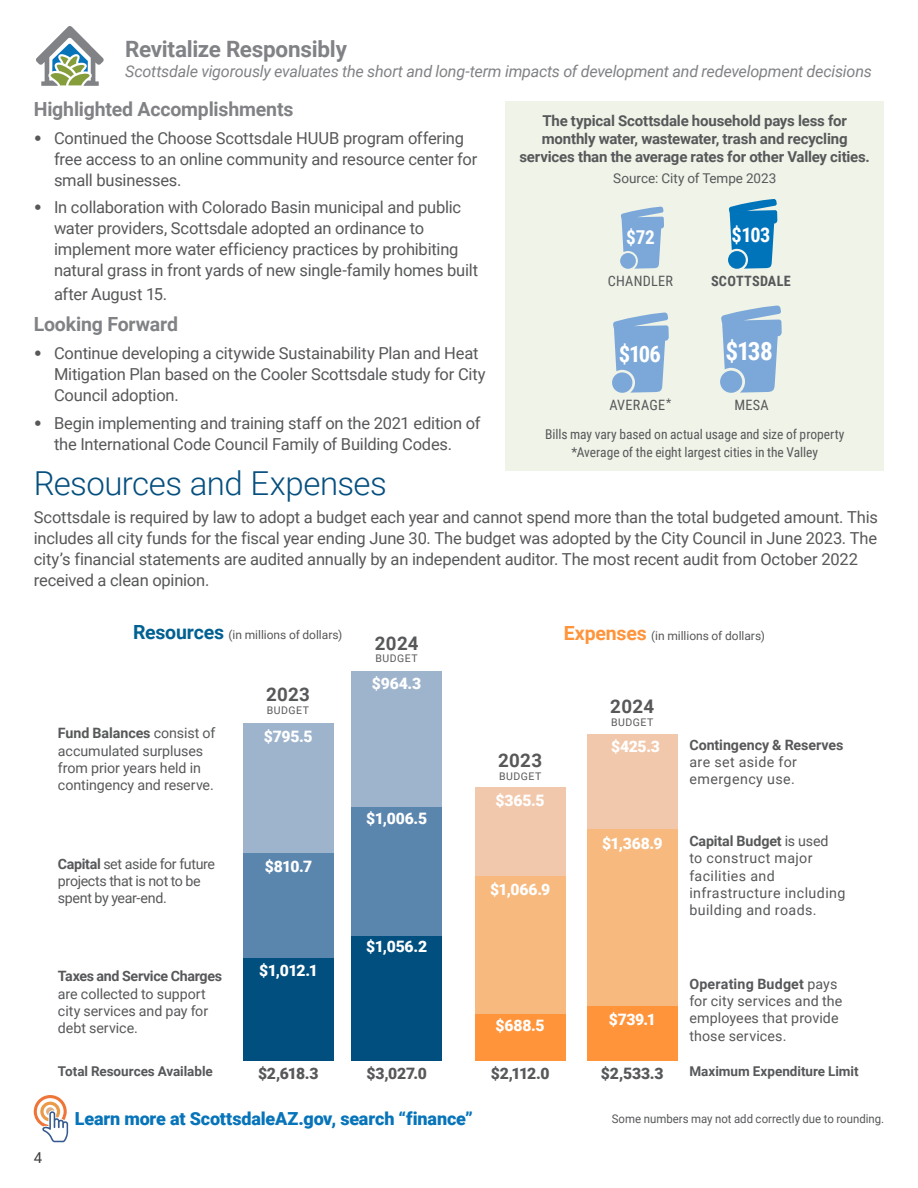
<style>
.page{position:relative;width:918px;height:1188px;background:#fff}
.page>*{position:absolute;margin:0;border:0;box-sizing:border-box;transform-origin:0 0}
.Headline_Spacing{font:300 33px "Roboto";letter-spacing:-.02em;color:#054f7e}
.t1{font:700 25.2px "Roboto Condensed";color:#fff}
.t2{font:700 22.65px "Roboto Condensed";color:#fff}
.Strategic_Goal_Subhead_Spacing{font:700 22.5px "Roboto";letter-spacing:-.01em;color:#808285}
.t3{font:700 20.25px "Roboto Condensed";color:#fff}
.Subheadline_Spacing{font:700 19.5px "Roboto";letter-spacing:-.01em;color:#808285}
.t4{font:700 19.2px "Roboto Condensed";color:#fff}
.t5{font:700 18.75px "Roboto";letter-spacing:.015em;color:#57585a}
.Copy_Paragraph{font:900 18px "Roboto";letter-spacing:-.01em;color:#0774ba}
.Copy_Paragraph-2{font:16.5px/21px "Roboto";letter-spacing:-.015em;color:#57585a}
.Copy_Paragraph_Balanced{font:italic 16.2px "Roboto";letter-spacing:-.015em;color:#808285}
.t6{font:900 15.75px "Roboto";letter-spacing:-.015em;color:#fff}
.t7{font:900 15.75px "Roboto";letter-spacing:-.04em;color:#57585a}
.DemographicsHeaders{font:700 15px/18px "Roboto";letter-spacing:-.015em;color:#57585a;text-align:center}
.Page_Left{font:15px "Roboto";color:#3e3e3f}
.t8{font:14.25px/17.1px "Roboto";color:#57585a}
.t9{font:14.25px/17.1px "Roboto";letter-spacing:.03em;color:#57585a}
.t10{font:14.25px/17.1px "Roboto";letter-spacing:-.03em;color:#57585a}
.t11{font:14.25px "Roboto Condensed";letter-spacing:.015em;color:#57585a}
.t12{font:700 14.25px "Roboto Condensed";letter-spacing:.015em;color:#57585a}
.DemographicsHeaders-2{font:13.5px "Roboto Condensed";letter-spacing:-.005em;color:#57585a}
.t13{font:700 13.5px "Roboto";letter-spacing:-.005em;color:#57585a}
.DemographicsHeaders-3{font:13.5px "Roboto";color:#57585a}
.t14{font:12px "Roboto";color:#57585a}
.t15{font:12px "Roboto";color:#57585a;scale:.95 1}
.t16{font:10.5px "Roboto";letter-spacing:.05em;color:#57585a}
.s1{font-family:"Archivo";font-weight:900}
.s2{font-weight:700;font-size:19.5px;color:#006192}
.s3{font-weight:700;font-size:19.5px;color:#ff943b}
.s4{font-weight:700}
</style>
<div class="page">
<div style="left:587px;top:734px;width:90px;height:95px;background:#f2c8ac"></div>
<div style="left:587px;top:830px;width:90px;height:176px;background:#f7b97e"></div>
<div style="left:587px;top:1006px;width:90px;height:55px;background:#ff943b"></div>
<div style="left:475px;top:788px;width:90px;height:88px;background:#f2c8ac"></div>
<div style="left:475px;top:876px;width:90px;height:137px;background:#f7b97e"></div>
<div style="left:475px;top:1014px;width:90px;height:47px;background:#ff943b"></div>
<div style="left:352px;top:671px;width:90px;height:136px;background:#9eb4cd"></div>
<div style="left:352px;top:807px;width:90px;height:129px;background:#5a85ad"></div>
<div style="left:352px;top:937px;width:90px;height:124px;background:#004f7e"></div>
<div style="left:243px;top:723px;width:90px;height:131px;background:#9eb4cd"></div>
<div style="left:243px;top:854px;width:90px;height:104px;background:#5a85ad"></div>
<div style="left:243px;top:958px;width:90px;height:103px;background:#004f7e"></div>
<svg style="left:34px;top:1095px;width:34px;height:47px"></svg>
<svg style="left:36px;top:26px;width:68px;height:60px"></svg>
<div style="left:505px;top:101px;width:379px;height:370px;background:#f0f3e8"></div>
<svg style="left:621px;top:207px;width:43px;height:62px;background:#90b5db"></svg>
<svg style="left:729px;top:199px;width:48px;height:70px;background:#2c8bc2"></svg>
<svg style="left:613px;top:313px;width:56px;height:80px"></svg>
<svg style="left:721px;top:306px;width:61px;height:87px"></svg>
<p class="Strategic_Goal_Subhead_Spacing" style="left:125px;top:34px;width:223px">Revitalize Responsibly</p>
<p class="Copy_Paragraph_Balanced" style="left:125px;top:60px;width:748px">Scottsdale vigorously evaluates the short and long-term impacts of development and redevelopment decisions</p>
<p class="Subheadline_Spacing" style="left:34px;top:95px;width:261px">Highlighted Accomplishments</p>
<p class="Copy_Paragraph-2" style="left:54px;top:127px;width:425px;text-indent:-20px"><span class="s1">•</span> Continued the Choose Scottsdale HUUB program offering free access to an online community and resource center for small businesses.</p>
<p class="Copy_Paragraph-2" style="left:54px;top:196px;width:426px;text-indent:-20px"><span class="s1">•</span> In collaboration with Colorado Basin municipal and public water providers, Scottsdale adopted an ordinance to implement more water efficiency practices by prohibiting natural grass in front yards of new single-family homes built</p>
<p class="Copy_Paragraph-2" style="left:54px;top:283px;width:115px">after August 15.</p>
<p class="Subheadline_Spacing" style="left:34px;top:311px;width:146px">Looking Forward</p>
<p class="Copy_Paragraph-2" style="left:54px;top:342px;width:433px;text-indent:-20px"><span class="s1">•</span> Continue developing a citywide Sustainability Plan and Heat<br>Mitigation Plan based on the Cooler Scottsdale study for City<br>Council adoption.</p>
<p class="Copy_Paragraph-2" style="left:34px;top:412px;width:448px;text-align:center"><span class="s1">•</span> Begin implementing and training staff on the 2021 edition of the International Code Council Family of Building Codes.</p>
<p class="Headline_Spacing" style="left:34px;top:460px;width:354px">Resources and Expenses</p>
<p class="Copy_Paragraph-2" style="left:34px;top:506px;width:846px">Scottsdale is required by law to adopt a budget each year and cannot spend more than the total budgeted amount. This includes all city funds for the fiscal year ending June 30. The budget was adopted by the City Council in June 2023. The city’s financial statements are audited annually by an independent auditor. The most recent audit from October 2022 received a clean opinion.</p>
<p class="DemographicsHeaders" style="left:519px;top:111px;width:352px">The typical Scottsdale household pays less for monthly water, wastewater, trash and recycling services than the average rates for other Valley cities.</p>
<p class="DemographicsHeaders-3" style="left:613px;top:169px;width:165px">Source: City of Tempe 2023</p>
<p class="t3" style="left:732px;top:220px;width:40px">$103</p>
<p class="t4" style="left:626px;top:224px;width:30px">$72</p>
<p class="t11" style="left:608px;top:271px;width:67px">CHANDLER</p>
<p class="t12" style="left:711px;top:271px;width:81px">SCOTTSDALE</p>
<p class="t1" style="left:725px;top:333px;width:49px">$138</p>
<p class="t2" style="left:619px;top:338px;width:44px">$106</p>
<p class="t11" style="left:610px;top:395px;width:63px">AVERAGE<sup>*</sup></p>
<p class="t11" style="left:734px;top:395px;width:36px">MESA</p>
<p class="DemographicsHeaders-2" style="left:545px;top:425px;width:301px">Bills may vary based on actual usage and size of property</p>
<p class="DemographicsHeaders-2" style="left:572px;top:443px;width:248px">*Average of the eight largest cities in the Valley</p>
<p class="t14" style="left:133px;top:627px;width:211px"><span class="s2">Resources</span> (in millions of dollars)</p>
<p class="t14" style="left:564px;top:627px;width:203px"><span class="s3">Expenses</span> (in millions of dollars)</p>
<p class="t5" style="left:375px;top:630px;width:45px">2024</p>
<p class="t16" style="left:375px;top:651px;width:44px">BUDGET</p>
<p class="t8" style="left:58px;top:724px;width:159px"><span class="s4">Fund Balances</span> consist of accumulated surpluses from prior years held in contingency and reserve.</p>
<p class="t10" style="left:58px;top:854px;width:159px"><span class="s4">Capital</span> set aside for future projects that is not to be spent by year-end.</p>
<p class="t8" style="left:58px;top:967px;width:166px"><span class="s4">Taxes and Service Charges </span>are collected to support city services and pay for debt service.</p>
<p class="t5" style="left:266px;top:682px;width:45px">2023</p>
<p class="t16" style="left:267px;top:703px;width:44px">BUDGET</p>
<p class="t6" style="left:264px;top:725px;width:50px">$795.5</p>
<p class="t6" style="left:265px;top:856px;width:49px">$810.7</p>
<p class="t6" style="left:259px;top:959px;width:60px">$1,012.1</p>
<p class="t6" style="left:372px;top:673px;width:51px">$964.3</p>
<p class="t6" style="left:366px;top:807px;width:62px">$1,006.5</p>
<p class="t6" style="left:366px;top:936px;width:62px">$1,056.2</p>
<p class="t5" style="left:498px;top:748px;width:46px">2023</p>
<p class="t16" style="left:499px;top:769px;width:44px">BUDGET</p>
<p class="t6" style="left:496px;top:789px;width:51px">$365.5</p>
<p class="t6" style="left:490px;top:878px;width:62px">$1,066.9</p>
<p class="t5" style="left:610px;top:694px;width:45px">2024</p>
<p class="t16" style="left:611px;top:715px;width:44px">BUDGET</p>
<p class="t6" style="left:611px;top:735px;width:50px">$425.3</p>
<p class="t6" style="left:602px;top:832px;width:62px">$1,368.9</p>
<p class="t6" style="left:496px;top:1015px;width:51px">$688.5</p>
<p class="t6" style="left:609px;top:1008px;width:49px">$739.1</p>
<p class="t9" style="left:689px;top:736px;width:156px"><span class="s4">Contingency &amp; Reserves </span>are set aside for emergency use.</p>
<p class="t9" style="left:689px;top:832px;width:158px"><span class="s4">Capital Budget</span> is used<br>to construct major facilities and infrastructure including building and roads.</p>
<p class="t8" style="left:689px;top:975px;width:155px"><span class="s4">Operating Budget</span> pays for city services and the employees that provide those services.</p>
<p class="t13" style="left:58px;top:1062px;width:156px">Total Resources Available</p>
<p class="t7" style="left:258px;top:1062px;width:62px">$2,618.3</p>
<p class="t7" style="left:367px;top:1062px;width:62px">$3,027.0</p>
<p class="t7" style="left:491px;top:1062px;width:61px">$2,112.0</p>
<p class="t7" style="left:601px;top:1062px;width:64px">$2,533.3</p>
<p class="t13" style="left:689px;top:1062px;width:171px">Maximum Expenditure Limit</p>
<p class="Page_Left" style="left:34px;top:1147px;width:10px">4</p>
<p class="Copy_Paragraph" style="left:75px;top:1106px;width:399px">Learn more at ScottsdaleAZ.gov, search “finance”</p>
<p class="t15" style="left:612px;top:1110px;width:288px">Some numbers may not add correctly due to rounding.</p>
</div>
